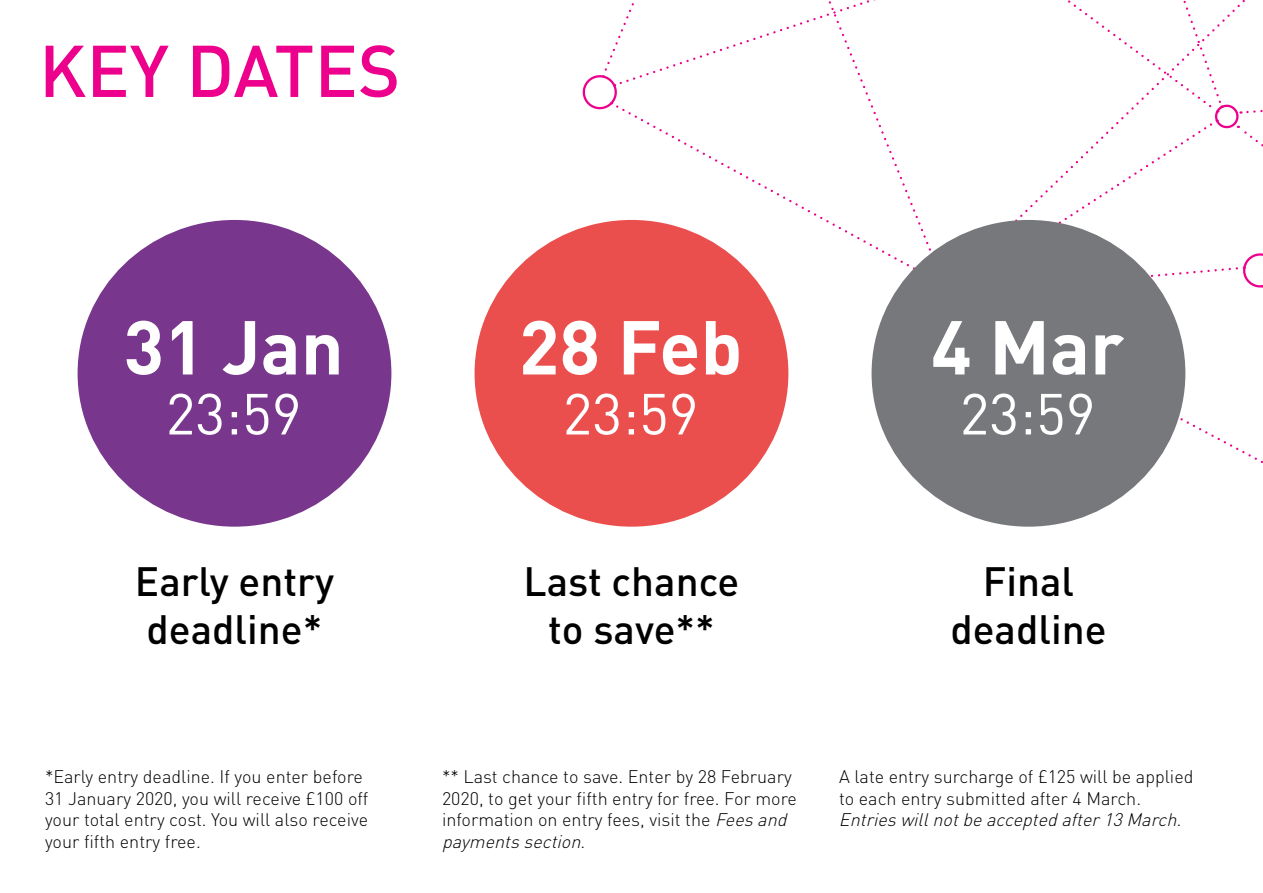
<style>
.page{position:relative;width:1263px;height:893px;background:#fff}
.page>*{position:absolute;margin:0;border:0;box-sizing:border-box;transform-origin:0 0}
.t1{font:700 75px "DIN";color:#fff}
.t2{font:500 72px "DIN";color:#ec008c}
.t3{font:57px "DIN";color:#fff}
.t4{font:500 40.5px/48.6px "DIN";color:#000;text-align:center}
.t5{font:300 18px/21.6px "DIN";color:#000}
.t6{font:italic 300 18px "DIN";color:#000}
.s1{font-style:italic}
</style>
<div class="page">
<svg style="left:614px;top:105px;width:296px;height:168px"></svg>
<svg style="left:720px;top:0;width:156px;height:86px"></svg>
<svg style="left:582px;top:3px;width:138px;height:108px"></svg>
<svg style="left:910px;top:0;width:353px;height:506px"></svg>
<div style="left:78px;top:220px;width:313px;height:307px;background:#78368c;border-radius:50%"></div>
<div style="left:475px;top:220px;width:313px;height:307px;background:#eb4f4d;border-radius:50%"></div>
<div style="left:871px;top:220px;width:314px;height:307px;background:#77787b;border-radius:50%"></div>
<h2 class="t2" style="left:39px;top:25px;width:363px">KEY DATES</h2>
<h1 class="t1" style="left:123px;top:298px;width:222px">31 Jan</h1>
<h3 class="t3" style="left:166px;top:378px;width:137px">23:59</h3>
<h3 class="t4" style="left:135px;top:555px;width:201px;text-align:left">Early entry deadline*</h3>
<p class="t5" style="left:45px;top:766px;width:325px">*Early entry deadline. If you enter before 31 January 2020, you will receive £100 off your total entry cost. You will also receive your fifth entry free.</p>
<h1 class="t1" style="left:519px;top:298px;width:225px">28 Feb</h1>
<h3 class="t3" style="left:563px;top:378px;width:137px">23:59</h3>
<h1 class="t1" style="left:931px;top:298px;width:195px">4 Mar</h1>
<h3 class="t3" style="left:959px;top:378px;width:137px">23:59</h3>
<h3 class="t4" style="left:523px;top:555px;width:217px">Last chance to save**</h3>
<h3 class="t4" style="left:950px;top:555px;width:158px">Final deadline</h3>
<p class="t5" style="left:442px;top:766px;width:356px">** Last chance to save. Enter by 28 February 2020, to get your fifth entry for free. For more information on entry fees, visit the <span class="s1">Feesand paymentssection</span>.</p>
<p class="t5" style="left:839px;top:766px;width:356px">A late entry surcharge of £125 will be applied to each entry submitted after 4 March.</p>
<p class="t6" style="left:839px;top:809px;width:349px">Entrieswillnotbe accepted after13March.</p>
</div>
